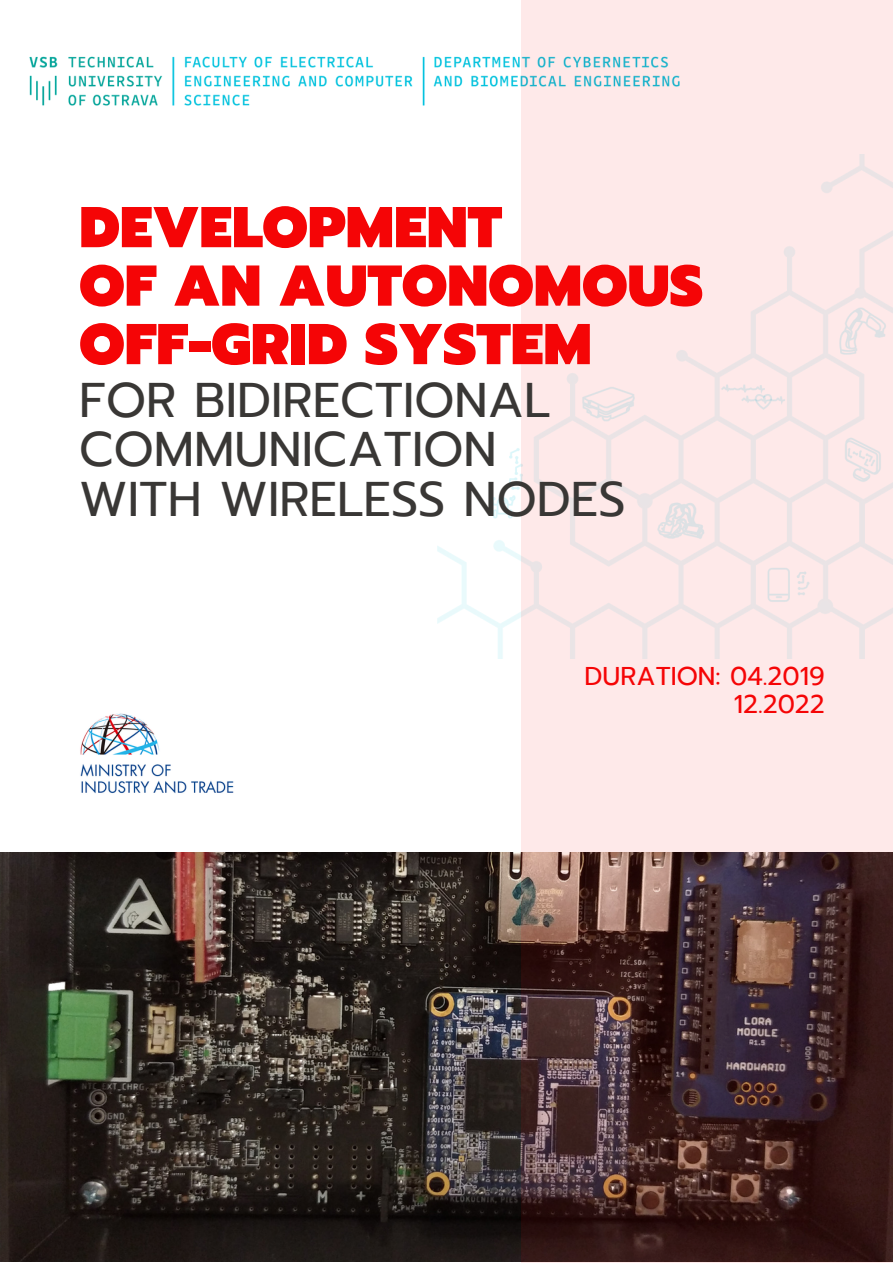
<style>
.page{position:relative;width:893px;height:1264px;background:#fff}
.page>*{position:absolute;margin:0;border:0;box-sizing:border-box;transform-origin:0 0}
.t1{font:900 57.45px/58.5px "Prompt";color:#f50506}
.t2{font:48.45px/49.5px "Prompt";color:#393735}
.t3{font:25.65px/28px "Prompt";color:#f50506;text-align:right}
</style>
<div class="page">
<img style="left:437px;top:448px;width:84px;height:210px">
<img style="left:29px;top:56px;width:492px;height:50px">
<img style="left:80px;top:713px;width:154px;height:81px">
<img style="left:0;top:852px;width:521px;height:409px">
<svg style="left:521px;top:0;width:371px;height:1262px;background:#c1abab"></svg>
<p class="t1" style="left:79px;top:199px;width:625px">DEVELOPMENT<br>OF AN AUTONOMOUS<br>OFF-GRID SYSTEM</p>
<p class="t2" style="left:79px;top:376px;width:547px">FOR BIDIRECTIONAL<br>COMMUNICATION<br>WITH WIRELESS NODES</p>
<p class="t3" style="left:584px;top:662px;width:242px">DURATION: 04.2019<br>12.2022</p>
</div>
